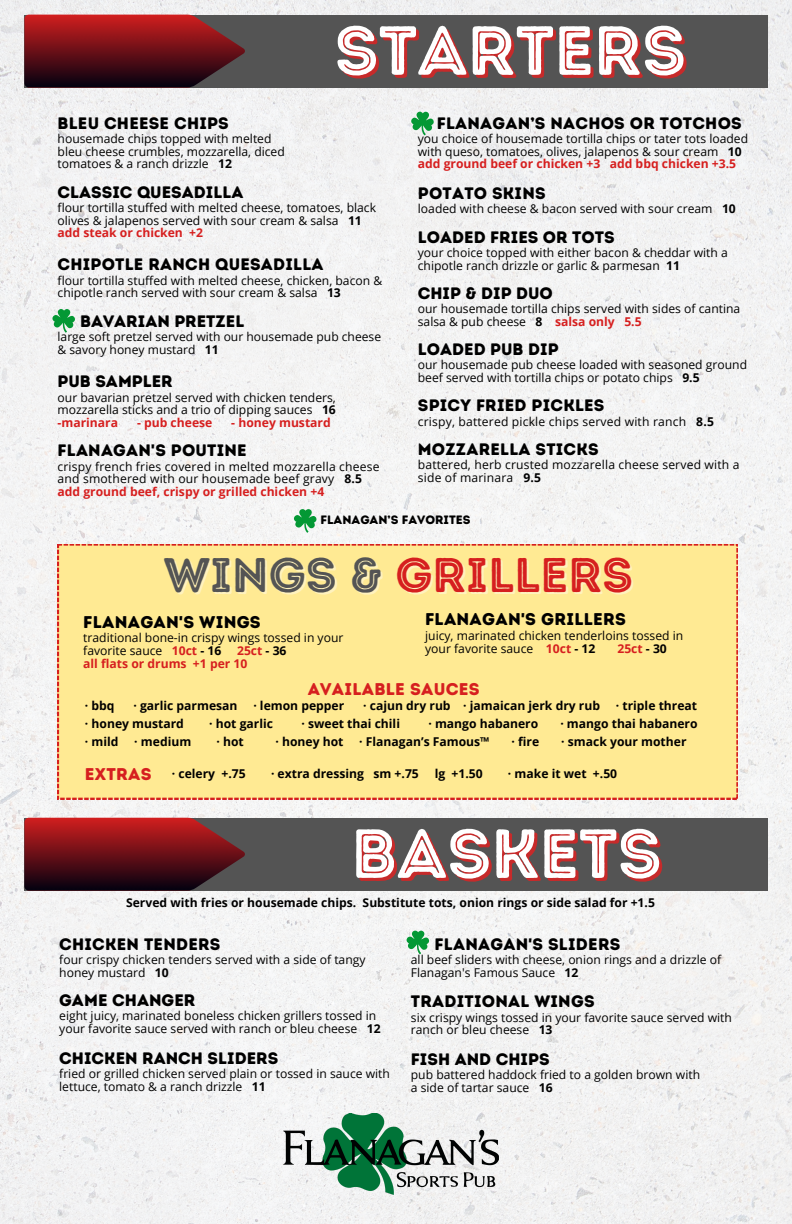
<style>
.page{position:relative;width:792px;height:1224px;background:#fff}
.page>*{position:absolute;margin:0;border:0;box-sizing:border-box;transform-origin:0 0}
.t1{font:69.2px "Intro Rust Base Line";color:#fff}
.t2{font:48.6px "Intro Rust Base Line";color:#d61f1f}
.t3{font:17px "Intro Rust Base";letter-spacing:.015em;color:#000}
.t4{font:17px "Intro Rust Base";letter-spacing:.015em;color:#d61f1f}
.t5{font:16.6px "Intro Rust Base";letter-spacing:.015em;color:#000}
.t6{font:12.1px/12.8px "Open Sans";color:#000}
.t7{font:700 12.1px "Open Sans";color:#000}
.t8{font:700 12.1px "Open Sans";color:#d61f1f}
.t9{font:12.1px "Intro Rust Base";color:#000}
.s1{font-weight:700}
.s2{font-weight:700;color:#d61f1f}
.s3{color:rgb(255 255 255/.4)}
.s4{color:#000}
</style>
<div class="page">
<img style="left:0;top:0;width:792px;height:1224px">
<div style="left:24px;top:15px;width:744px;height:73px;background:#545454"></div>
<div style="left:24px;top:818px;width:744px;height:73px;background:#545454"></div>
<img style="left:283px;top:1113px;width:215px;height:81px">
<svg style="left:24px;top:818px;width:221px;height:73px;background:#67171e"></svg>
<div style="left:58px;top:544px;width:680px;height:255px;background:#ffea93"></div>
<svg style="left:24px;top:15px;width:221px;height:73px;background:#67171e"></svg>
<svg style="left:411px;top:112px;width:23px;height:24px"></svg>
<svg style="left:406px;top:931px;width:23px;height:24px"></svg>
<svg style="left:52px;top:309px;width:23px;height:24px"></svg>
<svg style="left:294px;top:509px;width:23px;height:24px"></svg>
<p class="t1" style="left:334px;top:9px;width:353px">STARTERS</p>
<p class="t5" style="left:58px;top:113px;width:173px">BLEU CHEESE CHIPS</p>
<p class="t6" style="left:58px;top:132px;width:215px">housemade chips topped with melted</p>
<p class="t6" style="left:58px;top:145px;width:229px">bleu cheese crumbles, mozzarella, diced</p>
<p class="t6" style="left:58px;top:157px;width:176px">tomatoes &amp; a ranch drizzle <span class="s1">12</span></p>
<p class="t5" style="left:58px;top:182px;width:187px">CLASSIC QUESADILLA</p>
<p class="t6" style="left:58px;top:201px;width:320px">flour tortilla stuffed with melted cheese, tomatoes, black olives &amp; jalapenos served with sour cream &amp; salsa <span class="s1">11 </span><span class="s2">add steak or chicken +2</span></p>
<p class="t5" style="left:58px;top:255px;width:268px">CHIPOTLE RANCH QUESADILLA</p>
<p class="t6" style="left:58px;top:274px;width:326px">flour tortilla stuffed with melted cheese, chicken, bacon &amp; chipotle ranch served with sour cream &amp; salsa <span class="s1">13</span></p>
<p class="t5" style="left:80px;top:311px;width:166px">BAVARIAN PRETZEL</p>
<p class="t6" style="left:58px;top:330px;width:325px">large soft pretzel served with our housemade pub cheese &amp; savory honey mustard <span class="s1">11</span></p>
<p class="t5" style="left:58px;top:372px;width:117px">PUB SAMPLER</p>
<p class="t6" style="left:58px;top:391px;width:280px">our bavarian pretzel served with chicken tenders, mozzarella sticks and a trio of dipping sauces <span class="s1">16</span></p>
<p class="t8" style="left:58px;top:414px;width:62px">-marinara</p>
<p class="t8" style="left:137px;top:414px;width:77px">- pub cheese</p>
<p class="t8" style="left:231px;top:414px;width:101px">- honey mustard</p>
<p class="t5" style="left:58px;top:441px;width:191px">FLANAGAN'S POUTINE</p>
<p class="t6" style="left:58px;top:460px;width:324px">crispy french fries covered in melted mozzarella cheese and smothered with our housemade beef gravy <span class="s1">8.5</span></p>
<p class="t8" style="left:58px;top:483px;width:268px">add ground beef, crispy or grilled chicken +4</p>
<p class="t5" style="left:437px;top:113px;width:307px">FLANAGAN’S NACHOS OR TOTCHOS</p>
<p class="t6" style="left:418px;top:132px;width:332px">you choice of housemade tortilla chips or tater tots loaded with queso, tomatoes, olives, jalapenos &amp; sour cream <span class="s1">10</span></p>
<p class="t8" style="left:418px;top:156px;width:320px">add ground beef or chicken +3 add bbq chicken +3.5</p>
<p class="t5" style="left:418px;top:183px;width:129px">POTATO SKINS</p>
<p class="t6" style="left:418px;top:202px;width:320px">loaded with cheese &amp; bacon served with sour cream <span class="s1">10</span></p>
<p class="t5" style="left:418px;top:227px;width:198px">LOADED FRIES OR TOTS</p>
<p class="t6" style="left:418px;top:246px;width:312px">your choice topped with either bacon &amp; cheddar with a chipotle ranch drizzle or garlic &amp; parmesan <span class="s1">11</span></p>
<p class="t5" style="left:418px;top:283px;width:137px">CHIP &amp; DIP DUO</p>
<p class="t6" style="left:418px;top:302px;width:324px">our housemade tortilla chips served with sides of cantina salsa &amp; pub cheese <span class="s1">8</span> <span class="s2">salsa only 5.5</span></p>
<p class="t5" style="left:418px;top:339px;width:142px">LOADED PUB DIP</p>
<p class="t6" style="left:418px;top:358px;width:331px">our housemade pub cheese loaded with seasoned ground beef served with tortilla chips or potato chips <span class="s1">9.5</span></p>
<p class="t5" style="left:418px;top:396px;width:188px">SPICY FRIED PICKLES</p>
<p class="t6" style="left:418px;top:415px;width:298px">crispy, battered pickle chips served with ranch <span class="s1">8.5</span></p>
<p class="t5" style="left:418px;top:439px;width:182px">MOZZARELLA STICKS</p>
<p class="t6" style="left:418px;top:458px;width:323px">battered, herb crusted mozzarella cheese served with a side of marinara <span class="s1">9.5</span></p>
<p class="t9" style="left:320px;top:513px;width:152px">FLANAGAN’S FAVORITES</p>
<p class="t2" style="left:166px;top:546px;width:469px"><span class="s3">WINGS &amp;</span> GRILLERS</p>
<p class="t3" style="left:83px;top:611px;width:179px">FLANAGAN'S WINGS</p>
<p class="t6" style="left:83px;top:631px;width:262px">traditional bone-in crispy wings tossed in your favorite sauce <span class="s2">10ct</span> <span class="s1">- 16</span></p>
<p class="t3" style="left:425px;top:609px;width:202px">FLANAGAN'S GRILLERS</p>
<p class="t6" style="left:425px;top:629px;width:260px">juicy, marinated chicken tenderloins tossed in your favorite sauce <span class="s2">10ct</span> <span class="s1">- 12</span></p>
<p class="t8" style="left:617px;top:640px;width:51px">25ct <span class="s4">- 30</span></p>
<p class="t8" style="left:237px;top:642px;width:51px">25ct <span class="s4">- 36</span></p>
<p class="t8" style="left:83px;top:655px;width:166px">all flats or drums +1 per 10</p>
<p class="t4" style="left:308px;top:679px;width:174px">AVAILABLE SAUCES</p>
<p class="t7" style="left:85px;top:697px;width:31px">· bbq</p>
<p class="t7" style="left:134px;top:697px;width:106px">· garlic parmesan</p>
<p class="t7" style="left:253px;top:697px;width:92px">· lemon pepper</p>
<p class="t7" style="left:363px;top:697px;width:238px">· cajun dry rub · jamaican jerk dry rub</p>
<p class="t7" style="left:616px;top:697px;width:83px">· triple threat</p>
<p class="t7" style="left:85px;top:715px;width:101px">· honey mustard</p>
<p class="t7" style="left:209px;top:715px;width:65px">· hot garlic</p>
<p class="t7" style="left:301px;top:715px;width:100px">· sweet thai chili</p>
<p class="t7" style="left:428px;top:715px;width:111px">· mango habanero</p>
<p class="t7" style="left:560px;top:715px;width:139px">· mango thai habanero</p>
<p class="t7" style="left:85px;top:733px;width:35px">· mild</p>
<p class="t7" style="left:134px;top:733px;width:58px">· medium</p>
<p class="t7" style="left:217px;top:733px;width:29px">· hot</p>
<p class="t7" style="left:275px;top:733px;width:70px">· honey hot</p>
<p class="t7" style="left:359px;top:733px;width:132px">· Flanagan’s Famous™</p>
<p class="t7" style="left:512px;top:733px;width:29px">· fire</p>
<p class="t7" style="left:561px;top:733px;width:127px">· smack your mother</p>
<p class="t4" style="left:85px;top:764px;width:68px">EXTRAS</p>
<p class="t7" style="left:172px;top:765px;width:75px">· celery +.75</p>
<p class="t7" style="left:271px;top:765px;width:149px">· extra dressing sm +.75</p>
<p class="t7" style="left:435px;top:765px;width:50px">lg +1.50</p>
<p class="t7" style="left:508px;top:765px;width:111px">· make it wet +.50</p>
<p class="t1" style="left:351px;top:812px;width:312px">BASKETS</p>
<p class="t7" style="left:126px;top:894px;width:530px">Served with fries or housemade chips. Substitute tots, onion rings or side salad for +1.5</p>
<p class="t5" style="left:59px;top:934px;width:163px">CHICKEN TENDERS</p>
<p class="t6" style="left:59px;top:953px;width:308px">four crispy chicken tenders served with a side of tangy honey mustard <span class="s1">10</span></p>
<p class="t5" style="left:59px;top:990px;width:138px">GAME CHANGER</p>
<p class="t6" style="left:59px;top:1009px;width:323px">eight juicy, marinated boneless chicken grillers tossed in your favorite sauce served with ranch or bleu cheese <span class="s1">12</span></p>
<p class="t5" style="left:59px;top:1048px;width:221px">CHICKEN RANCH SLIDERS</p>
<p class="t6" style="left:59px;top:1067px;width:332px">fried or grilled chicken served plain or tossed in sauce with lettuce, tomato &amp; a ranch drizzle <span class="s1">11</span></p>
<p class="t5" style="left:435px;top:934px;width:187px">FLANAGAN'S SLIDERS</p>
<p class="t6" style="left:411px;top:953px;width:312px">all beef sliders with cheese, onion rings and a drizzle of</p>
<p class="t6" style="left:411px;top:966px;width:169px">Flanagan's Famous Sauce <span class="s1">12</span></p>
<p class="t5" style="left:411px;top:992px;width:185px">TRADITIONAL WINGS</p>
<p class="t6" style="left:411px;top:1011px;width:323px">six crispy wings tossed in your favorite sauce served with ranch or bleu cheese <span class="s1">13</span></p>
<p class="t5" style="left:411px;top:1049px;width:140px">FISH AND CHIPS</p>
<p class="t6" style="left:411px;top:1068px;width:291px">pub battered haddock fried to a golden brown with</p>
<p class="t6" style="left:411px;top:1081px;width:143px">a side of tartar sauce <span class="s1">16</span></p>
</div>
